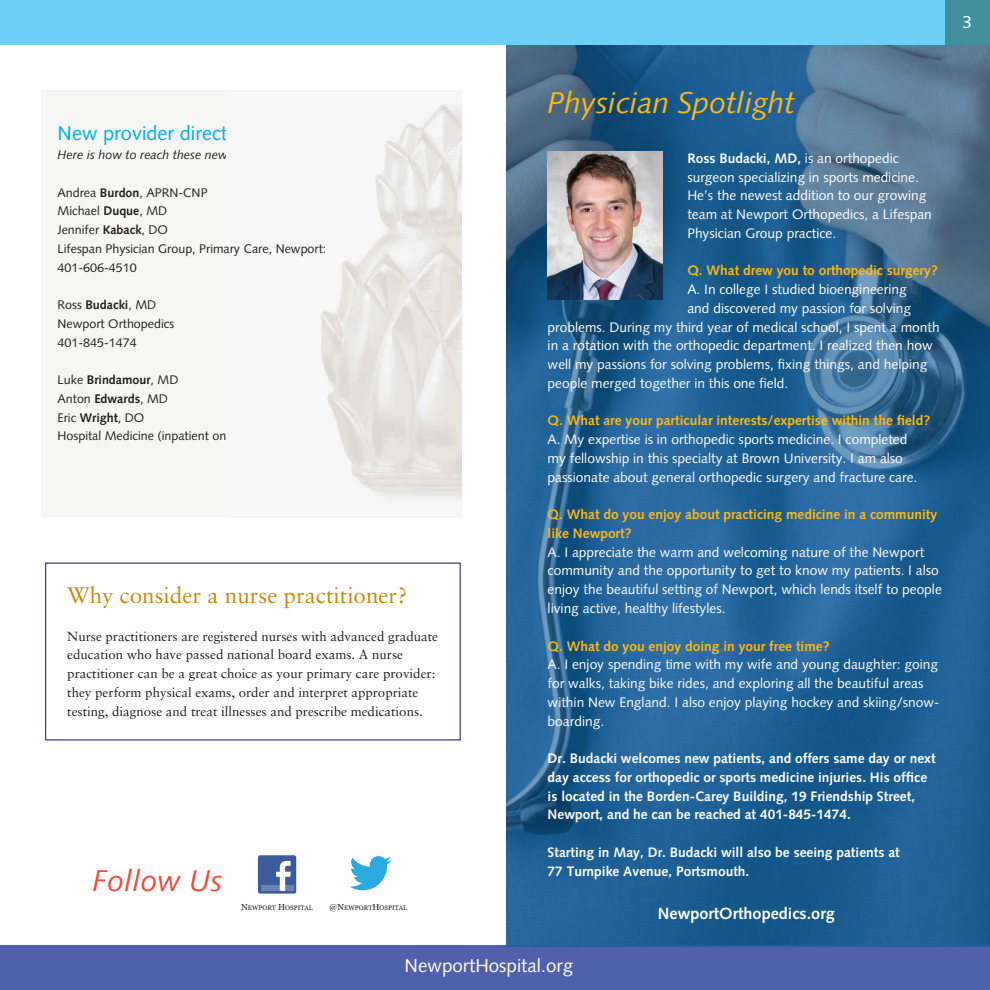
<style>
.page{position:relative;width:990px;height:990px;background:#fff}
.page>*{position:absolute;margin:0;border:0;box-sizing:border-box;transform-origin:0 0}
.t1{font:italic 30px "Syntax";color:#fcb814}
.t2{font:italic 30px "Syntax";color:#ef4b3d}
.t3{font:22.5px "Sabon";color:#c8890e}
.t4{font:20px "Syntax";color:#00aeef}
.t5{font:18.75px "Syntax";color:#fff}
.t6{font:17.5px "Syntax";color:#fff}
.t7{font:700 16.25px "Syntax";color:#fff}
.t8{font:13.75px/18.8px "Syntax";color:#fff}
.t9{font:700 13.75px/18.8px "Syntax";color:#fff}
.t10{font:700 13.75px/18.8px "Syntax";color:#fcb814}
.t11{font:13.25px/18.8px "Sabon";color:#231f20}
.t12{font:12.5px/18.8px "Syntax";color:#231f20}
.t13{font:italic 12.5px "Syntax";color:#231f20}
.t14{font:6.5px "Georgia";color:#231f20}
.s1{font-weight:700}
.s2{font-size:8.75px}
</style>
<div class="page">
<div style="left:0;top:945px;width:990px;height:45px;background:#5060ac"></div>
<div style="left:945px;top:0;width:45px;height:45px;background:#428f9c"></div>
<div style="left:0;top:0;width:945px;height:45px;background:#6bcff6"></div>
<svg style="left:506px;top:45px;width:484px;height:901px;background:#286293"></svg>
<div style="left:41px;top:90px;width:421px;height:427px;background:#f6f6f5"></div>
<div style="left:45px;top:562px;width:416px;height:179px;background:#fff;border:1px solid #403a97"></div>
<img style="left:321px;top:105px;width:141px;height:392px">
<svg style="left:349px;top:856px;width:42px;height:34px"></svg>
<div style="left:258px;top:855px;width:38px;height:39px;background:#3b5b99;border-radius:2px"></div>
<div style="left:261px;top:885px;width:32px;height:6px;background:#6d84b3"></div>
<svg style="left:276px;top:861px;width:15px;height:30px"></svg>
<img style="left:548px;top:152px;width:114px;height:148px">
<p class="t6" style="left:963px;top:12px;width:11px">3</p>
<h1 class="t1" style="left:548px;top:85px;width:248px">Physician Spotlight</h1>
<p class="t8" style="left:687px;top:149px;width:246px"><span class="s1">Ross Budacki, MD,</span> is an orthopedic surgeon specializing in sports medicine.<br>He’s the newest addition to our growing team at Newport Orthopedics, a Lifespan Physician Group practice.</p>
<p class="t10" style="left:687px;top:261px;width:252px">Q. What drew you to orthopedic surgery?</p>
<p class="t8" style="left:687px;top:280px;width:221px">A. In college I studied bioengineering</p>
<p class="t8" style="left:548px;top:299px;width:393px;text-indent:140px">and discovered my passion for solving problems. During my third year of medical school, I spent a month in a rotation with the orthopedic department. I realized then how well my passions for solving problems, fxing things, and helping people merged together in this one feld.</p>
<p class="t10" style="left:548px;top:411px;width:384px">Q. What are your particular interests/expertise within the feld?</p>
<p class="t8" style="left:548px;top:430px;width:371px">A. My expertise is in orthopedic sports medicine. I completed my fellowship in this specialty at Brown University. I am also passionate about general orthopedic surgery and fracture care.</p>
<p class="t10" style="left:548px;top:505px;width:391px">Q. What do you enjoy about practicing medicine in a community like Newport?</p>
<p class="t8" style="left:548px;top:543px;width:396px">A. I appreciate the warm and welcoming nature of the Newport community and the opportunity to get to know my patients. I also enjoy the beautiful setting of Newport, which lends itself to people living active, healthy lifestyles.</p>
<p class="t10" style="left:548px;top:636px;width:283px">Q. What do you enjoy doing in your free time?</p>
<p class="t8" style="left:548px;top:655px;width:393px">A. I enjoy spending time with my wife and young daughter: going for walks, taking bike rides, and exploring all the beautiful areas within New England. I also enjoy playing hockey and skiing/snow&shy;boarding.</p>
<p class="t9" style="left:548px;top:749px;width:390px">Dr. Budacki welcomes new patients, and offers same day or next day access for orthopedic or sports medicine injuries. His offce is located in the Borden-Carey Building, 19 Friendship Street, Newport, and he can be reached at 401-845-1474.</p>
<p class="t9" style="left:548px;top:843px;width:354px">Starting in May, Dr. Budacki will also be seeing patients at<br>77 Turnpike Avenue, Portsmouth.</p>
<h3 class="t7" style="left:658px;top:904px;width:178px">NewportOrthopedics.org</h3>
<p class="t5" style="left:405px;top:954px;width:170px">NewportHospital.org</p>
<h2 class="t4" style="left:58px;top:122px;width:199px">New provider directory</h2>
<p class="t13" style="left:58px;top:148px;width:225px">Here is how to reach these new providers</p>
<p class="t12" style="left:58px;top:183px;width:152px">Andrea <span class="s1">Burdon</span>, APRN-CNP<br>Michael <span class="s1">Duque</span>, MD<br>Jennifer <span class="s1">Kaback</span>, DO</p>
<p class="t12" style="left:58px;top:258px;width:81px">401-606-4510</p>
<p class="t12" style="left:58px;top:296px;width:118px">Ross <span class="s1">Budacki</span>, MD<br>Newport Orthopedics<br>401-845-1474</p>
<p class="t12" style="left:58px;top:371px;width:183px">Luke <span class="s1">Brindamour</span>, MD<br>Anton <span class="s1">Edwards</span>, MD<br>Eric <span class="s1">Wright</span>, DO<br>Hospital Medicine (inpatient only)</p>
<p class="t12" style="left:58px;top:239px;width:270px">Lifespan Physician Group, Primary Care, Newport:</p>
<h2 class="t3" style="left:67px;top:582px;width:342px">Why consider a nurse practitioner?</h2>
<p class="t11" style="left:67px;top:626px;width:372px">Nurse practitioners are registered nurses with advanced graduate education who have passed national board exams. A nurse practitioner can be a great choice as your primary care provider: they perform physical exams, order and interpret appropriate testing, diagnose and treat illnesses and prescribe medications.</p>
<h1 class="t2" style="left:92px;top:863px;width:132px">Follow Us</h1>
<p class="t14" style="left:241px;top:903px;width:73px"><span class="s2">N</span>EWPORT <span class="s2">H</span>OSPITAL</p>
<p class="t14" style="left:329px;top:903px;width:79px"><span class="s2">@N</span>EWPORT<span class="s2">H</span>OSPITAL</p>
</div>
